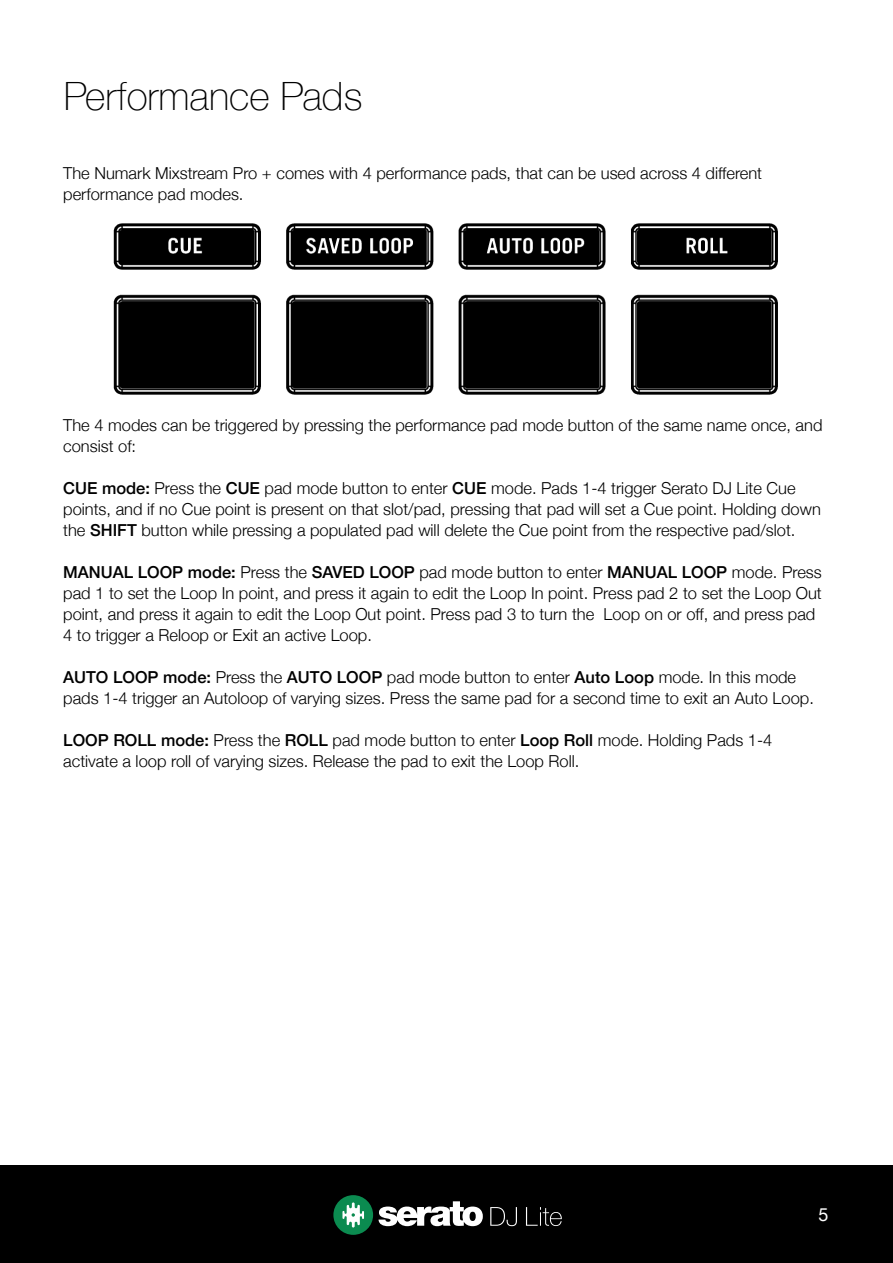
<style>
.page{position:relative;width:893px;height:1263px;background:#fff}
.page>*{position:absolute;margin:0;border:0;box-sizing:border-box;transform-origin:0 0}
.t1{font:100 39px "Helvetica Neue";color:#000}
.t2{font:18px "Helvetica Neue";color:#fff}
.t3{font:300 16.5px/21px "Helvetica Neue";color:#000}
.s1{font-weight:500}
</style>
<div class="page">
<div style="left:0;top:1165px;width:893px;height:98px;background:#000"></div>
<svg style="left:379px;top:1201px;width:104px;height:25px"></svg>
<svg style="left:490px;top:1207px;width:27px;height:19px"></svg>
<svg style="left:526px;top:1207px;width:36px;height:19px"></svg>
<svg style="left:333px;top:1195px;width:40px;height:40px"></svg>
<img style="left:113px;top:223px;width:665px;height:172px">
<h1 class="t1" style="left:64px;top:66px;width:300px">Performance Pads</h1>
<p class="t3" style="left:63px;top:161px;width:700px">The Numark Mixstream Pro + comes with 4 performance pads, that can be used across 4 different performance pad modes.</p>
<p class="t3" style="left:63px;top:413px;width:761px">The 4 modes can be triggered by pressing the performance pad mode button of the same name once, and consist of:</p>
<p class="t3" style="left:63px;top:476px;width:759px"><span class="s1">CUE mode:</span> Press the <span class="s1">CUE</span> pad mode button to enter <span class="s1">CUE</span> mode. Pads 1-4 trigger Serato DJ Lite Cue points, and if no Cue point is present on that slot/pad, pressing that pad will set a Cue point. Holding down the <span class="s1">SHIFT</span> button while pressing a populated pad will delete the Cue point from the respective pad/slot.</p>
<p class="t3" style="left:63px;top:560px;width:760px"><span class="s1">MANUAL LOOP mode:</span> Press the <span class="s1">SAVED LOOP</span> pad mode button to enter <span class="s1">MANUAL LOOP</span> mode. Press pad 1 to set the Loop In point, and press it again to edit the Loop In point. Press pad 2 to set the Loop Out point, and press it again to edit the Loop Out point. Press pad 3 to turn the Loop on or off, and press pad 4 to trigger a Reloop or Exit an active Loop.</p>
<p class="t3" style="left:63px;top:665px;width:752px"><span class="s1">AUTO LOOP mode:</span> Press the <span class="s1">AUTO LOOP</span> pad mode button to enter <span class="s1">Auto Loop</span> mode. In this mode pads 1-4 trigger an Autoloop of varying sizes. Press the same pad for a second time to exit an Auto Loop.</p>
<p class="t3" style="left:63px;top:728px;width:711px"><span class="s1">LOOP ROLL mode:</span> Press the <span class="s1">ROLL</span> pad mode button to enter <span class="s1">Loop Roll</span> mode. Holding Pads 1-4 activate a loop roll of varying sizes. Release the pad to exit the Loop Roll.</p>
<p class="t2" style="left:818px;top:1202px;width:12px">5</p>
</div>
